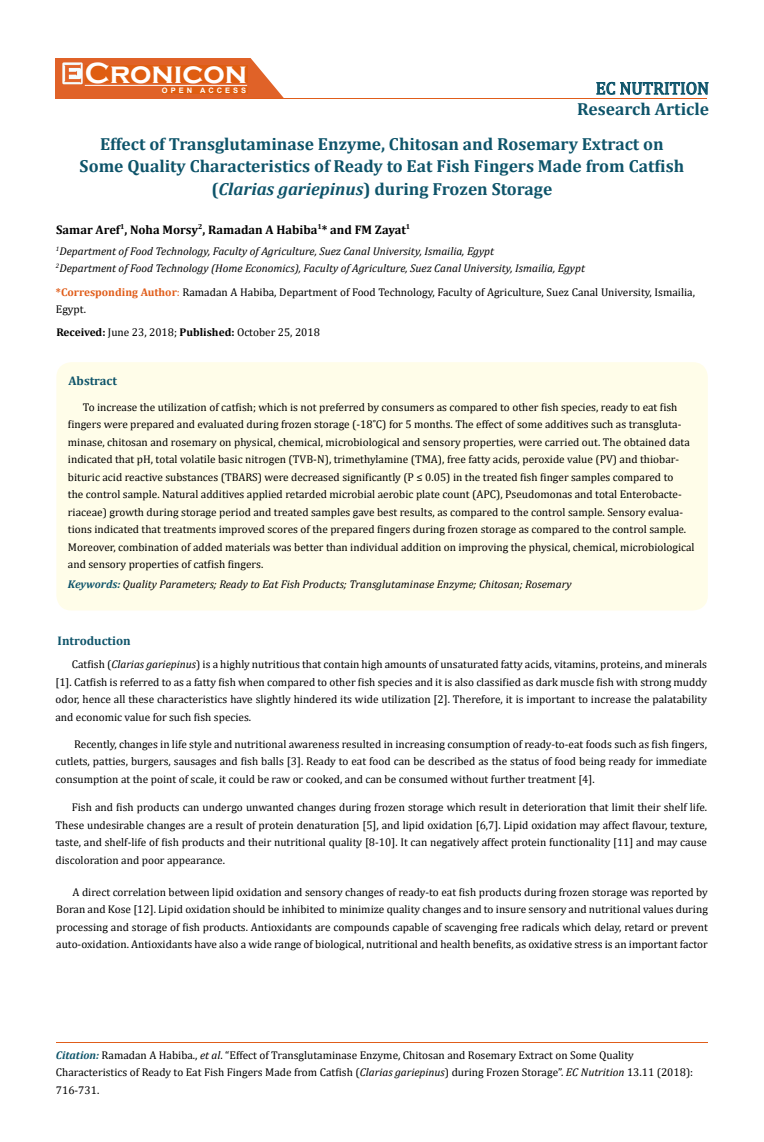
<style>
.page{position:relative;width:764px;height:1142px;background:#fff}
.page>*{position:absolute;margin:0;border:0;box-sizing:border-box;transform-origin:0 0}
.t1{font:700 30px "Copperplate Gothic";color:#fff}
.t2{font:700 17.5px/34.8px "Cambria";color:#0e546a}
.t3{font:17.5px "Cambria";color:#0e546a}
.t4{font:700 12.5px "Cambria";color:#000}
.t5{font:700 12.5px "Cambria";color:#0e546a}
.t6{font:11.25px/17.5px "Cambria";color:#000;text-align:justify}
.t7{font:italic 11.25px/17.5px "Cambria";color:#000}
.t8{font:700 7.5px "Arial";letter-spacing:.4em;color:#fff}
.s1{font-style:italic}
.s2{font-weight:700;color:#e05d1a}
.s3{color:#e05d1a}
.s4{font-weight:700}
.s5{font-weight:700;color:#0e546a}
.s6{font-weight:700;font-style:italic;color:#0e546a}
</style>
<div class="page">
<div style="left:56px;top:58px;width:242px;height:41px;background:#e06228"></div>
<svg style="left:250px;top:58px;width:48px;height:40px"></svg>
<img style="left:62px;top:62px;width:21px;height:22px">
<div style="left:85px;top:66px;width:162px;height:17px;background:#df5d11"></div>
<div style="left:162px;top:87px;width:85px;height:6px;background:#df5d11"></div>
<svg style="left:596px;top:82px;width:113px;height:13px"></svg>
<hr style="left:85px;top:85px;width:162px;height:1px;background:#fff">
<hr style="left:232px;top:98px;width:475px;height:1px;background:#e05d1a">
<hr style="left:56px;top:1042px;width:651px;height:1px;background:#e05d1a">
<div style="left:56px;top:362px;width:652px;height:248px;background:#fffde9;border-radius:15px"></div>
<h1 class="t1" style="left:85px;top:56px;width:164px">Cronicon</h1>
<p class="t8" style="left:162px;top:85px;width:86px">OPEN ACCESS</p>
<h2 class="t3" style="left:596px;top:78px;width:115px">EC NUTRITION</h2>
<h2 class="t2" style="left:100px;top:91px;width:610px;text-indent:477px">Research Article<br>Effect of Transglutaminase Enzyme, Chitosan and Rosemary Extract on</h2>
<h2 class="t2" style="left:80px;top:154px;width:606px;line-height:22.5px;text-align:center">Some Quality Characteristics of Ready to Eat Fish Fingers Made from Catfish (<span class="s1">Clarias gariepinus</span>) during Frozen Storage</h2>
<p class="t4" style="left:56px;top:220px;width:356px">Samar Aref<sup>1</sup>, Noha Morsy<sup>2</sup>, Ramadan A Habiba<sup>1</sup>* and FM Zayat<sup>1</sup></p>
<p class="t7" style="left:56px;top:241px;width:530px"><sup>1</sup>Department of Food Technology, Faculty of Agriculture, Suez Canal University, Ismailia, Egypt<br><sup>2</sup>Department of Food Technology (Home Economics), Faculty of Agriculture, Suez Canal University, Ismailia, Egypt</p>
<p class="t6" style="left:56px;top:283px;width:640px"><span class="s2">*Corresponding Author</span><span class="s3">:</span> Ramadan A Habiba, Department of Food Technology, Faculty of Agriculture, Suez Canal University, Ismailia,<br>Egypt.</p>
<p class="t6" style="left:56px;top:323px;width:265px"><span class="s4">Received:</span> June 23, 2018; <span class="s4">Published:</span> October 25, 2018</p>
<p class="t5" style="left:69px;top:372px;width:50px">Abstract</p>
<p class="t6" style="left:68px;top:398px;width:628px;text-align:left;text-indent:15px">To increase the utilization of catfish; which is not preferred by consumers as compared to other fish species, ready to eat fish fingers were prepared and evaluated during frozen storage (-18˚C) for 5 months. The effect of some additives such as transgluta&shy;minase, chitosan and rosemary on physical, chemical, microbiological and sensory properties, were carried out. The obtained data indicated that pH, total volatile basic nitrogen (TVB-N), trimethylamine (TMA), free fatty acids, peroxide value (PV) and thiobar&shy;bituric acid reactive substances (TBARS) were decreased significantly (P ≤ 0.05) in the treated fish finger samples compared to<br>the control sample. Natural additives applied retarded microbial aerobic plate count (APC), Pseudomonas and total Enterobacte&shy;riaceae) growth during storage period and treated samples gave best results, as compared to the control sample. Sensory evalua&shy;tions indicated that treatments improved scores of the prepared fingers during frozen storage as compared to the control sample.<br>Moreover, combination of added materials was better than individual addition on improving the physical, chemical, microbiological and sensory properties of catfish fingers.</p>
<p class="t7" style="left:68px;top:574px;width:505px"><span class="s5">Keywords:</span> Quality Parameters; Ready to Eat Fish Products; Transglutaminase Enzyme; Chitosan; Rosemary</p>
<p class="t5" style="left:58px;top:632px;width:75px">Introduction</p>
<p class="t6" style="left:55px;top:655px;width:653px;text-indent:16px">Catfish (<span class="s1">Clarias gariepinus</span>) is a highly nutritious that contain high amounts of unsaturated fatty acids, vitamins, proteins, and minerals [1]. Catfish is referred to as a fatty fish when compared to other fish species and it is also classified as dark muscle fish with strong muddy odor, hence all these characteristics have slightly hindered its wide utilization [2]. Therefore, it is important to increase the palatability and economic value for such fish species.</p>
<p class="t6" style="left:55px;top:735px;width:653px;text-indent:19px">Recently, changes in life style and nutritional awareness resulted in increasing consumption of ready-to-eat foods such as fish fingers, cutlets, patties, burgers, sausages and fish balls [3]. Ready to eat food can be described as the status of food being ready for immediate consumption at the point of scale, it could be raw or cooked, and can be consumed without further treatment [4].</p>
<p class="t6" style="left:55px;top:798px;width:653px;text-indent:16px">Fish and fish products can undergo unwanted changes during frozen storage which result in deterioration that limit their shelf life.<br>These undesirable changes are a result of protein denaturation [5], and lipid oxidation [6,7]. Lipid oxidation may affect flavour, texture, taste, and shelf-life of fish products and their nutritional quality [8-10]. It can negatively affect protein functionality [11] and may cause discoloration and poor appearance.</p>
<p class="t6" style="left:56px;top:882px;width:653px;text-indent:16px">A direct correlation between lipid oxidation and sensory changes of ready-to eat fish products during frozen storage was reported by Boran and Kose [12]. Lipid oxidation should be inhibited to minimize quality changes and to insure sensory and nutritional values during processing and storage of fish products. Antioxidants are compounds capable of scavenging free radicals which delay, retard or prevent auto-oxidation. Antioxidants have also a wide range of biological, nutritional and health benefits, as oxidative stress is an important factor</p>
<p class="t6" style="left:56px;top:1045px;width:639px;text-align:left"><span class="s6">Citation:</span> Ramadan A Habiba., <span class="s1">et al</span>. “Effect of Transglutaminase Enzyme, Chitosan and Rosemary Extract on Some Quality<br>Characteristics of Ready to Eat Fish Fingers Made from Catfish (<span class="s1">Clarias gariepinus</span>) during Frozen Storage”. <span class="s1">EC Nutrition</span> 13.11 (2018):<br>716-731.</p>
</div>
